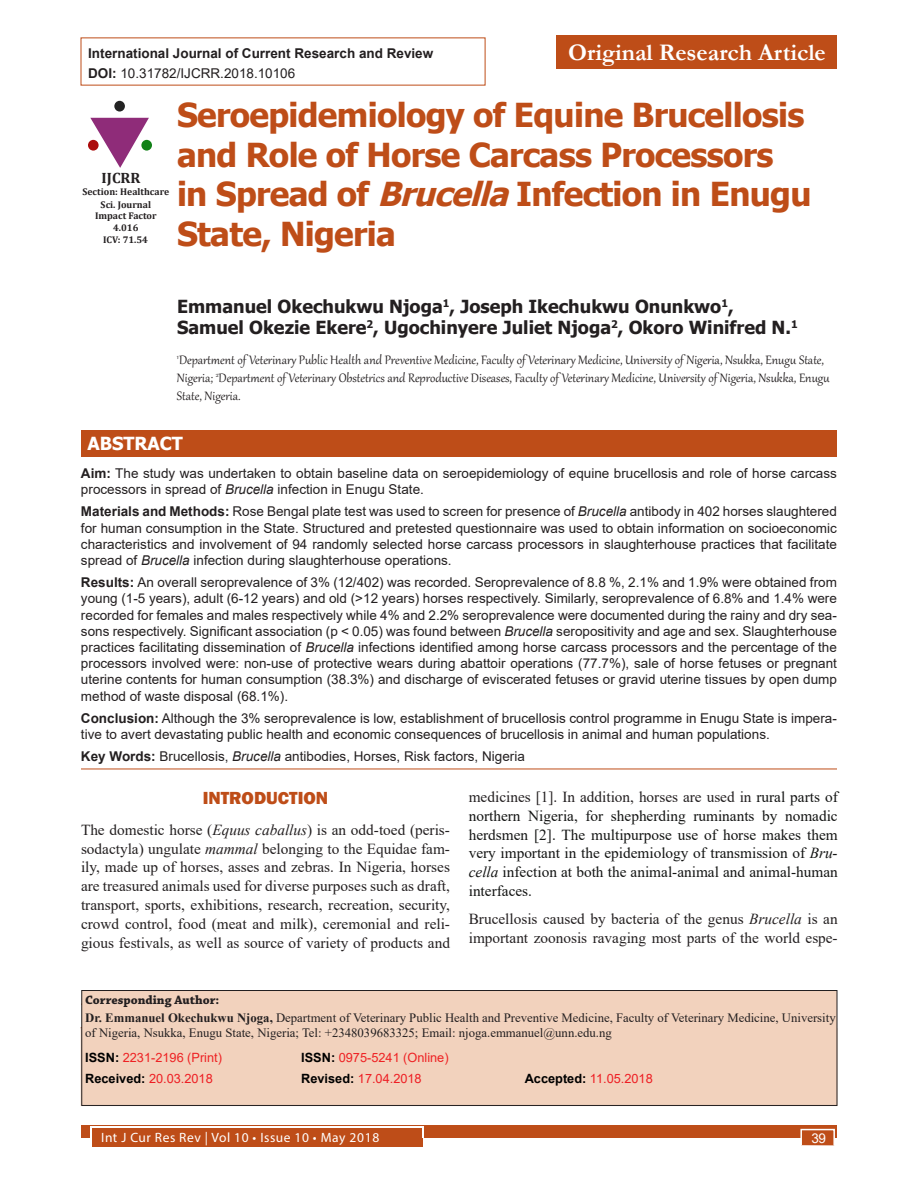
<style>
.page{position:relative;width:918px;height:1188px;background:#fff}
.page>*{position:absolute;margin:0;border:0;box-sizing:border-box;transform-origin:0 0}
.Article_title{font:700 33px/39.6px "Tahoma";letter-spacing:-.02em;color:#be4d18}
.Articles{font:700 24px "Garamond";color:#fff}
.Author_name{font:700 18px/21.6px "Tahoma";color:#231f20}
.Head_1_copy_2{font:800 18px "Franklin Gothic";color:#be4d18}
.t1{font:700 18px "Tahoma";color:#fff}
.Text{font:15.3px/18.9px "Times New Roman";color:#231f20;text-align:justify}
.Text-2{font:15.3px/18.9px "Times New Roman";color:#131413;text-align:justify}
.Author_affiliation{font:15px/18px "Gabriola";color:#231f20}
.t2{font:700 15px "Cambria";color:#231f20}
.Abstract_text{font:13.5px/16.2px "Arial";color:#231f20}
.t3{font:700 13.5px "Arial";color:#231f20}
.t4{font:13.5px "Myriad Pro";letter-spacing:.04em;color:#fff}
.t5{font:13.5px "Arial";color:#fff}
.Corresponding_text{font:12.75px/15.3px "Times New Roman";color:#231f20}
.Corresponding_text-2{font:12.75px "Arial";color:#ee1d23}
.Corresponding_text-3{font:12.75px "Arial";color:#ee2123}
.Corresponding_head{font:700 12.75px "Chaparral Pro";color:#231f20}
.t6{font:700 9.75px/11.7px "Cambria";color:#231f20;text-align:center}
.s1{font-weight:700}
.s2{font-style:italic}
.s3{color:#231f20}
.s4{font-weight:700;color:#000}
</style>
<div class="page">
<div style="left:81px;top:1125px;width:756px;height:13px;background:#be4d18"></div>
<div style="left:92px;top:1128px;width:330px;height:19px;background:#be4d18"></div>
<hr style="left:90px;top:1127px;width:333px;height:1px;background:#fff">
<svg style="left:90px;top:1128px;width:2px;height:10px"></svg>
<svg style="left:422px;top:1127px;width:2px;height:11px"></svg>
<div style="left:800px;top:1129px;width:35px;height:17px;background:#be4d18;border:2px solid #fff"></div>
<hr style="left:81px;top:769px;width:756px;height:1px;background:#be4d18">
<div style="left:81px;top:430px;width:756px;height:27px;background:#be4d18"></div>
<div style="left:81px;top:990px;width:756px;height:116px;background:#f2d2bd;border:1px solid #231f20"></div>
<svg style="left:90px;top:118px;width:59px;height:50px"></svg>
<div style="left:141px;top:140px;width:11px;height:11px;background:#128117;border-radius:50%"></div>
<div style="left:114px;top:101px;width:11px;height:11px;background:#232323;border-radius:50%"></div>
<div style="left:88px;top:140px;width:11px;height:11px;background:#ac0b0b;border-radius:50%"></div>
<div style="left:556px;top:36px;width:281px;height:33px;background:#be4d18"></div>
<p class="Articles" style="left:568px;top:36px;width:259px">Original Research Article</p>
<p class="t3" style="left:88px;top:43px;width:347px">International Journal of Current Research and Review</p>
<p class="Abstract_text" style="left:88px;top:65px;width:209px"><span class="s1">DOI:</span> 10.31782/IJCRR.2018.10106</p>
<p class="Article_title" style="left:177px;top:97px;width:636px">Seroepidemiology of Equine Brucellosis and Role of Horse Carcass Processors in Spread of <span class="s2">Brucella</span>Infection in Enugu State, Nigeria</p>
<p class="t2" style="left:102px;top:167px;width:40px">IJCRR</p>
<p class="t6" style="left:82px;top:185px;width:88px">Section: Healthcare</p>
<p class="t6" style="left:95px;top:198px;width:63px">Sci. Journal<br>Impact Factor<br>4.016</p>
<p class="t6" style="left:103px;top:233px;width:46px">ICV: 71.54</p>
<p class="Author_name" style="left:177px;top:296px;width:622px">Emmanuel Okechukwu Njoga<sup>1</sup>, Joseph Ikechukwu Onunkwo<sup>1</sup>,<br>Samuel Okezie Ekere<sup>2</sup>, Ugochinyere Juliet Njoga<sup>2</sup>, Okoro Winifred N.<sup>1</sup></p>
<p class="Author_affiliation" style="left:177px;top:350px;width:654px"><sup>1</sup>Department of Veterinary Public Health and Preventive Medicine, Faculty of Veterinary Medicine, University of Nigeria, Nsukka, Enugu State,<br>Nigeria; <sup>2</sup>Department of Veterinary Obstetrics and Reproductive Diseases, Faculty of Veterinary Medicine, University of Nigeria, Nsukka, Enugu<br>State, Nigeria.</p>
<p class="t1" style="left:87px;top:431px;width:97px">ABSTRACT</p>
<p class="Abstract_text" style="left:81px;top:465px;width:758px"><span class="s1">Aim:</span> The study was undertaken to obtain baseline data on seroepidemiology of equine brucellosis and role of horse carcass processors in spread of <span class="s2">Brucella</span> infection in Enugu State.</p>
<p class="Abstract_text" style="left:81px;top:503px;width:757px;text-align:justify"><span class="s1">Materials and Methods:</span> Rose Bengal plate test was used to screen for presence of <span class="s2">Brucella</span> antibody in 402 horses slaughtered for human consumption in the State. Structured and pretested questionnaire was used to obtain information on socioeconomic characteristics and involvement of 94 randomly selected horse carcass processors in slaughterhouse practices that facilitate spread of <span class="s2">Brucella</span> infection during slaughterhouse operations.</p>
<p class="Abstract_text" style="left:81px;top:574px;width:758px;text-align:justify"><span class="s1">Results:</span> An overall seroprevalence of 3% (12/402) was recorded. Seroprevalence of 8.8 %, 2.1% and 1.9% were obtained from young (1-5 years), adult (6-12 years) and old (&gt;12 years) horses respectively. Similarly, seroprevalence of 6.8% and 1.4% were recorded for females and males respectively while 4% and 2.2% seroprevalence were documented during the rainy and dry sea&shy;sons respectively. Significant association (p &lt; 0.05) was found between <span class="s2">Brucella</span> seropositivity and age and sex. Slaughterhouse practices facilitating dissemination of <span class="s2">Brucella</span> infections identified among horse carcass processors and the percentage of the processors involved were: non-use of protective wears during abattoir operations (77.7%), sale of horse fetuses or pregnant uterine contents for human consumption (38.3%) and discharge of eviscerated fetuses or gravid uterine tissues by open dump method of waste disposal (68.1%).</p>
<p class="Abstract_text" style="left:81px;top:710px;width:758px"><span class="s1">Conclusion:</span> Although the 3% seroprevalence is low, establishment of brucellosis control programme in Enugu State is impera&shy;tive to avert devastating public health and economic consequences of brucellosis in animal and human populations.</p>
<p class="Abstract_text" style="left:81px;top:748px;width:445px"><span class="s1">Key Words:</span> Brucellosis, <span class="s2">Brucella</span> antibodies, Horses, Risk factors, Nigeria</p>
<p class="Head_1_copy_2" style="left:203px;top:786px;width:127px">INTRODUCTION</p>
<p class="Text" style="left:81px;top:820px;width:371px">The domestic horse (<span class="s2">Equus caballus</span>) is an odd-toed (peris&shy;sodactyla) ungulate <span class="s2">mammal</span> belonging to the Equidae fam&shy;ily, made up of horses, asses and zebras. In Nigeria, horses are treasured animals used for diverse purposes such as draft, transport, sports, exhibitions, research, recreation, security, crowd control, food (meat and milk), ceremonial and reli&shy;gious festivals, as well as source of variety of products and</p>
<p class="Text-2" style="left:469px;top:787px;width:371px"><span class="s3">medicines [1]. In addition, horses are used in</span> rural parts of northern Nigeria, for shepherding ruminants by nomadic herdsmen [2]. The multipurpose use of horse makes them very important in the epidemiology of transmission of <span class="s2">Bru&shy;cella</span> infection at both the animal-animal and animal-human interfaces.</p>
<p class="Text" style="left:469px;top:909px;width:371px">Brucellosis caused by bacteria of the genus <span class="s2">Brucella</span> is an important zoonosis ravaging most parts of the world espe-</p>
<p class="Corresponding_head" style="left:85px;top:992px;width:136px">Corresponding Author:</p>
<p class="Corresponding_text" style="left:85px;top:1010px;width:752px"><span class="s1">Dr. Emmanuel Okechukwu Njoga,</span> Department of Veterinary Public Health and Preventive Medicine, Faculty of Veterinary Medicine, University of Nigeria, Nsukka, Enugu State, Nigeria; Tel: +2348039683325; Email: njoga.emmanuel@unn.edu.ng</p>
<p class="Corresponding_text-3" style="left:85px;top:1048px;width:138px"><span class="s4">ISSN:</span> 2231-2196 (Print)</p>
<p class="Corresponding_text-3" style="left:301px;top:1048px;width:149px"><span class="s4">ISSN:</span> 0975-5241 (Online)</p>
<p class="Corresponding_text-2" style="left:85px;top:1070px;width:129px"><span class="s4">Received:</span> 20.03.2018</p>
<p class="Corresponding_text-2" style="left:301px;top:1070px;width:122px"><span class="s4">Revised:</span> 17.04.2018</p>
<p class="Corresponding_text-2" style="left:525px;top:1070px;width:130px"><span class="s4">Accepted:</span> 11.05.2018</p>
<p class="t4" style="left:101px;top:1129px;width:280px">Int J Cur Res Rev | Vol 10 • Issue 10 • May 2018</p>
<p class="t5" style="left:812px;top:1129px;width:16px">39</p>
</div>
